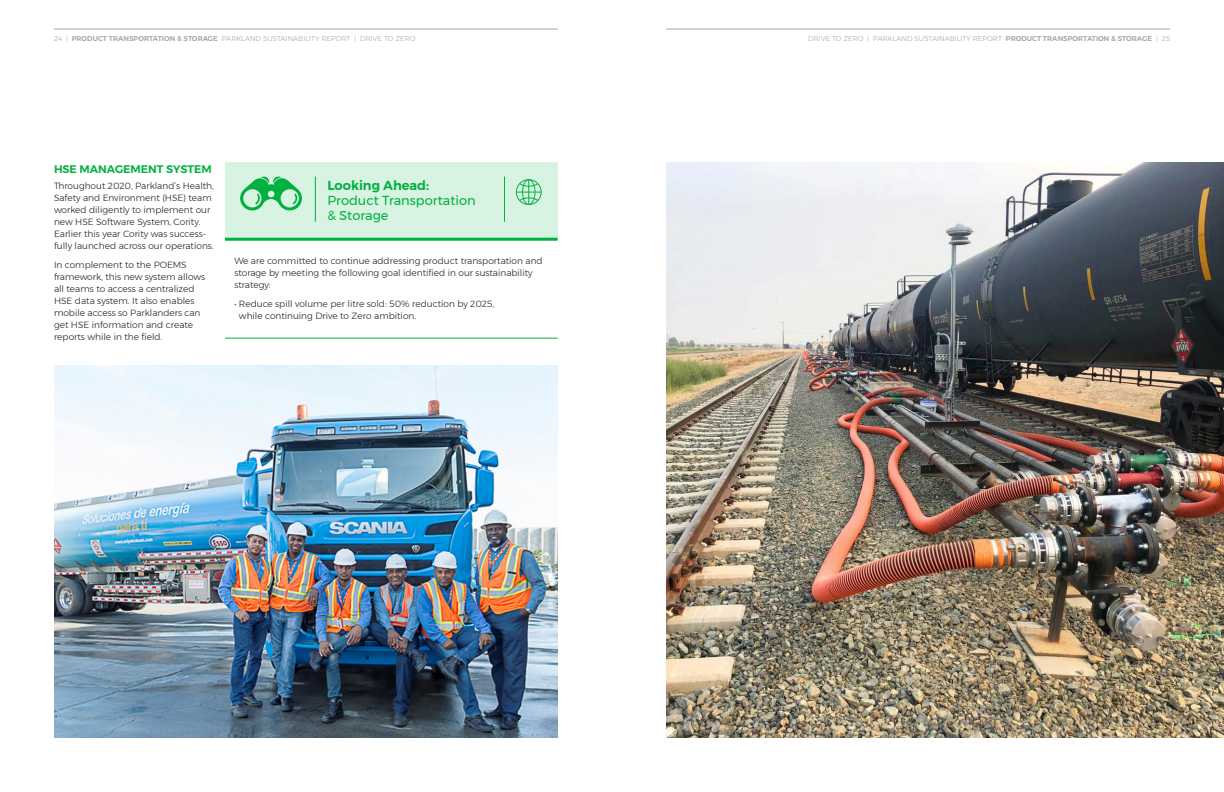
<style>
.page{position:relative;width:1224px;height:792px;background:#fff}
.page>*{position:absolute;margin:0;border:0;box-sizing:border-box;transform-origin:0 0}
.callout_header{font:13px/15px "Montserrat";color:#00b140}
.t1{font:600 11px "Montserrat";color:#00b140}
.body{font:300 9px/12px "Montserrat";color:#231f20}
.t2{font:300 7px "Montserrat";letter-spacing:.005em;color:#a2aaad}
.s1{font-weight:600}
</style>
<div class="page">
<hr style="left:54px;top:29px;width:504px;height:1px;background:#a2aaad">
<hr style="left:666px;top:29px;width:504px;height:1px;background:#a2aaad">
<img style="left:666px;top:162px;width:558px;height:576px">
<img style="left:54px;top:366px;width:504px;height:372px">
<div style="left:225px;top:162px;width:332px;height:77px;background:#d9f3e2"></div>
<hr style="left:315px;top:177px;width:1px;height:45px;background:#00b140">
<hr style="left:504px;top:177px;width:1px;height:45px;background:#00b140">
<svg style="left:240px;top:177px;width:62px;height:33px"></svg>
<hr style="left:225px;top:238px;width:333px;height:3px;background:#00b140">
<hr style="left:225px;top:338px;width:333px;height:1px;background:#00b140">
<div style="left:516px;top:179px;width:25px;height:26px;border:1px solid #00b140;border-radius:50%"></div>
<svg style="left:516px;top:180px;width:25px;height:25px"></svg>
<div style="left:522px;top:179px;width:13px;height:26px;border:1px solid #00b140;border-radius:50%"></div>
<p class="t2" style="left:54px;top:33px;width:363px">24 | <span class="s1">PRODUCT TRANSPORTATION &amp; STORAGE</span> PARKLAND SUSTAINABILITY REPORT | DRIVE TO ZERO</p>
<p class="t2" style="left:808px;top:33px;width:363px">DRIVE TO ZERO | PARKLAND SUSTAINABILITY REPORT <span class="s1">PRODUCT TRANSPORTATION &amp; STORAGE</span> | 25</p>
<h2 class="t1" style="left:54px;top:160px;width:159px">HSE MANAGEMENT SYSTEM</h2>
<p class="body" style="left:54px;top:180px;width:161px">Throughout 2020, Parkland’s Health, Safety and Environment (HSE) team worked diligently to implement our new HSE Software System, Cority.<br>Earlier this year Cority was success&shy;fully launched across our operations.</p>
<p class="body" style="left:54px;top:259px;width:153px">In complement to the POEMS framework, this new system allows all teams to access a centralized<br>HSE data system. It also enables mobile access so Parklanders can get HSE information and create reports while in the field.</p>
<p class="body" style="left:234px;top:255px;width:310px">We are committed to continue addressing product transportation and storage by meeting the following goal identified in our sustainability strategy:</p>
<p class="callout_header" style="left:327px;top:178px;width:150px"><span class="s1">Looking Ahead:<br></span>Product Transportation &amp; Storage</p>
<p class="body" style="left:239px;top:298px;width:257px;text-indent:-5px">• Reduce spill volume per litre sold: 50% reduction by 2025, while continuing Drive to Zero ambition.</p>
</div>
